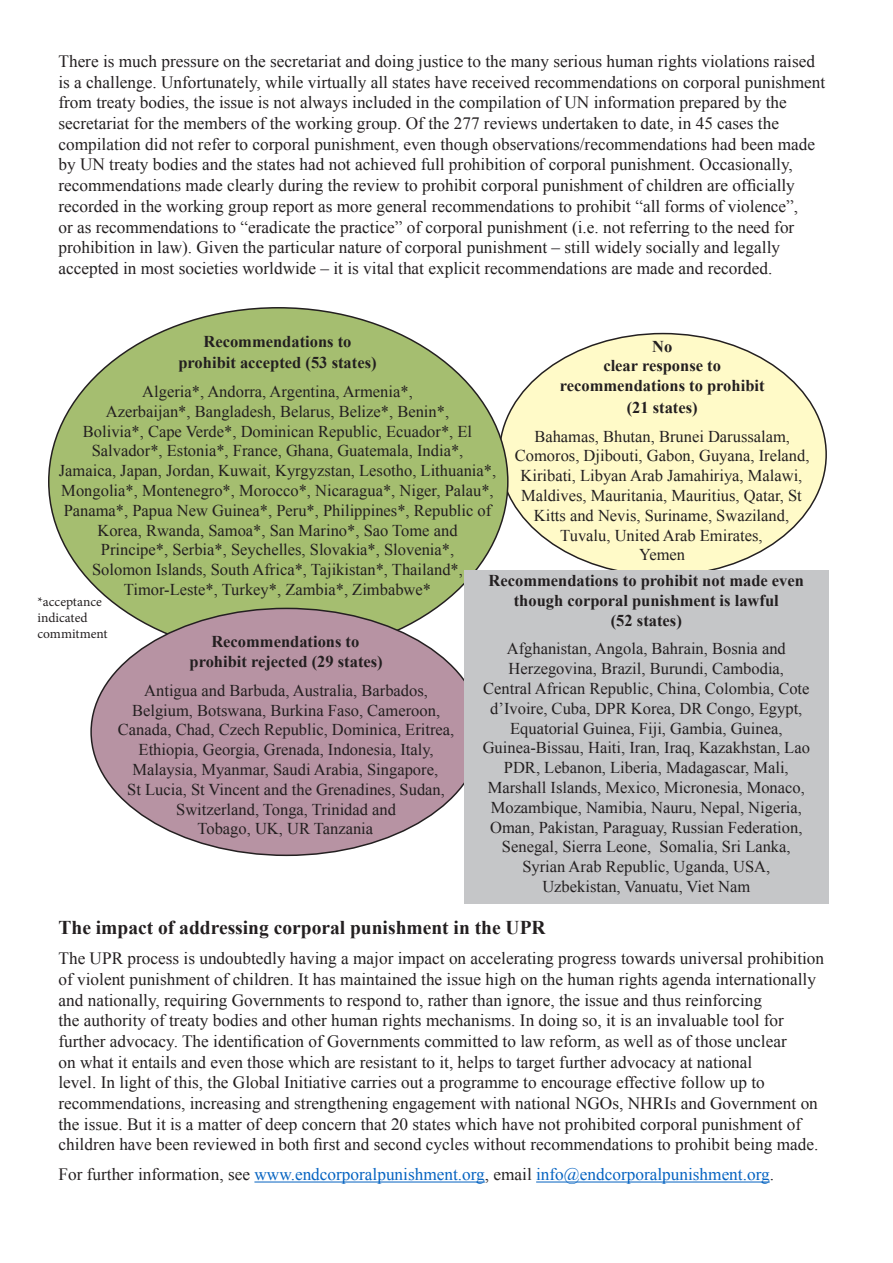
<style>
.page{position:relative;width:893px;height:1263px;background:#fff}
.page>*{position:absolute;margin:0;border:0;box-sizing:border-box;transform-origin:0 0}
.t1{font:700 19.5px "Times New Roman";color:#231f20}
.t2{font:17.25px/20.7px "Times New Roman";color:#231f20}
.t3{font:17.25px "Times New Roman";color:#0563c1}
.t4{font:16.5px/19.8px "Times New Roman";color:#231f20;text-align:center}
.t5{font:700 16.5px/19.8px "Times New Roman";color:#231f20;text-align:center}
.t6{font:13.5px/16.2px "Minion Pro";color:#231f20}
.s1{color:#231f20}
</style>
<div class="page">
<div style="left:499px;top:334px;width:327px;height:241px;background:#fffac8;border-radius:50%"></div>
<div style="left:49px;top:308px;width:459px;height:347px;background:#a5be70;border-radius:50%"></div>
<hr style="left:254px;top:1181px;width:231px;height:1px;background:#0563c1">
<hr style="left:536px;top:1181px;width:234px;height:1px;background:#0563c1">
<div style="left:91px;top:608px;width:391px;height:247px;background:#b793a3;border-radius:50%"></div>
<div style="left:464px;top:570px;width:364px;height:334px;background:#c5c6c8"></div>
<p class="t2" style="left:58px;top:51px;width:768px">There is much pressure on the secretariat and doing justice to the many serious human rights violations raised is a challenge. Unfortunately, while virtually all states have received recommendations on corporal punishment from treaty bodies, the issue is not always included in the compilation of UN information prepared by the secretariat for the members of the working group. Of the 277 reviews undertaken to date, in 45 cases the compilation did not refer to corporal punishment, even though observations/recommendations had been made by UN treaty bodies and the states had not achieved full prohibition of corporal punishment. Occasionally, recommendations made clearly during the review to prohibit corporal punishment of children are officially recorded in the working group report as more general recommendations to prohibit “all forms of violence”,<br>or as recommendations to “eradicate the practice” of corporal punishment (i.e. not referring to the need for prohibition in law). Given the particular nature of corporal punishment – still widely socially and legally accepted in most societies worldwide – it is vital that explicit recommendations are made and recorded.</p>
<p class="t5" style="left:178px;top:330px;width:200px;line-height:21.6px">Recommendations to prohibit accepted (53 states)</p>
<p class="t4" style="left:59px;top:381px;width:439px">Algeria*, Andorra, Argentina, Armenia*,<br>Azerbaijan*, Bangladesh, Belarus, Belize*, Benin*,<br>Bolivia*, Cape Verde*, Dominican Republic, Ecuador*, El Salvador*, Estonia*, France, Ghana, Guatemala, India*,<br>Jamaica, Japan, Jordan, Kuwait, Kyrgyzstan, Lesotho, Lithuania*, Mongolia*, Montenegro*, Morocco*, Nicaragua*, Niger, Palau*, Panama*, Papua New Guinea*, Peru*, Philippines*, Republic of Korea, Rwanda, Samoa*, San Marino*, Sao Tome and<br>Principe*, Serbia*, Seychelles, Slovakia*, Slovenia*,<br>Solomon Islands, South Africa*, Tajikistan*, Thailand*, Timor-Leste*, Turkey*, Zambia*, Zimbabwe*</p>
<p class="t5" style="left:560px;top:336px;width:206px">No<br>clear response to recommendations to prohibit</p>
<p class="t5" style="left:627px;top:397px;width:73px">(21 states)</p>
<p class="t4" style="left:515px;top:426px;width:296px">Bahamas, Bhutan, Brunei Darussalam, Comoros, Djibouti, Gabon, Guyana, Ireland, Kiribati, Libyan Arab Jamahiriya, Malawi, Maldives, Mauritania, Mauritius, Qatar, St Kitts and Nevis, Suriname, Swaziland, Tuvalu, United Arab Emirates,<br>Yemen</p>
<p class="t5" style="left:489px;top:570px;width:317px">Recommendations to prohibit not made even though corporal punishment is lawful<br>(52 states)</p>
<p class="t4" style="left:483px;top:639px;width:329px">Afghanistan, Angola, Bahrain, Bosnia and Herzegovina, Brazil, Burundi, Cambodia, Central African Republic, China, Colombia, Cote d’Ivoire, Cuba, DPR Korea, DR Congo, Egypt, Equatorial Guinea, Fiji, Gambia, Guinea, Guinea-Bissau, Haiti, Iran, Iraq, Kazakhstan, Lao PDR, Lebanon, Liberia, Madagascar, Mali, Marshall Islands, Mexico, Micronesia, Monaco, Mozambique, Namibia, Nauru, Nepal, Nigeria, Oman, Pakistan, Paraguay, Russian Federation, Senegal, Sierra Leone, Somalia, Sri Lanka, Syrian Arab Republic, Uganda, USA, Uzbekistan, Vanuatu, Viet Nam</p>
<p class="t6" style="left:38px;top:593px;width:72px">*acceptance indicated commitment</p>
<p class="t5" style="left:189px;top:631px;width:195px">Recommendations to prohibit rejected (29 states)</p>
<p class="t4" style="left:118px;top:680px;width:338px">Antigua and Barbuda, Australia, Barbados, Belgium, Botswana, Burkina Faso, Cameroon, Canada, Chad, Czech Republic, Dominica, Eritrea, Ethiopia, Georgia, Grenada, Indonesia, Italy, Malaysia, Myanmar, Saudi Arabia, Singapore,<br>St Lucia, St Vincent and the Grenadines, Sudan, Switzerland, Tonga, Trinidad and<br>Tobago, UK, UR Tanzania</p>
<p class="t1" style="left:58px;top:914px;width:489px">The impact of addressing corporal punishment in the UPR</p>
<p class="t2" style="left:58px;top:948px;width:767px">The UPR process is undoubtedly having a major impact on accelerating progress towards universal prohibition of violent punishment of children. It has maintained the issue high on the human rights agenda internationally and nationally, requiring Governments to respond to, rather than ignore, the issue and thus reinforcing<br>the authority of treaty bodies and other human rights mechanisms. In doing so, it is an invaluable tool for further advocacy. The identification of Governments committed to law reform, as well as of those unclear<br>on what it entails and even those which are resistant to it, helps to target further advocacy at national<br>level. In light of this, the Global Initiative carries out a programme to encourage effective follow up to recommendations, increasing and strengthening engagement with national NGOs, NHRIs and Government on the issue. But it is a matter of deep concern that 20 states which have not prohibited corporal punishment of children have been reviewed in both first and second cycles without recommendations to prohibit being made.</p>
<p class="t3" style="left:58px;top:1163px;width:717px"><span class="s1">For further information, see</span> www.endcorporalpunishment.org<span class="s1">, email</span> info@endcorporalpunishment.org<span class="s1">.</span></p>
</div>
